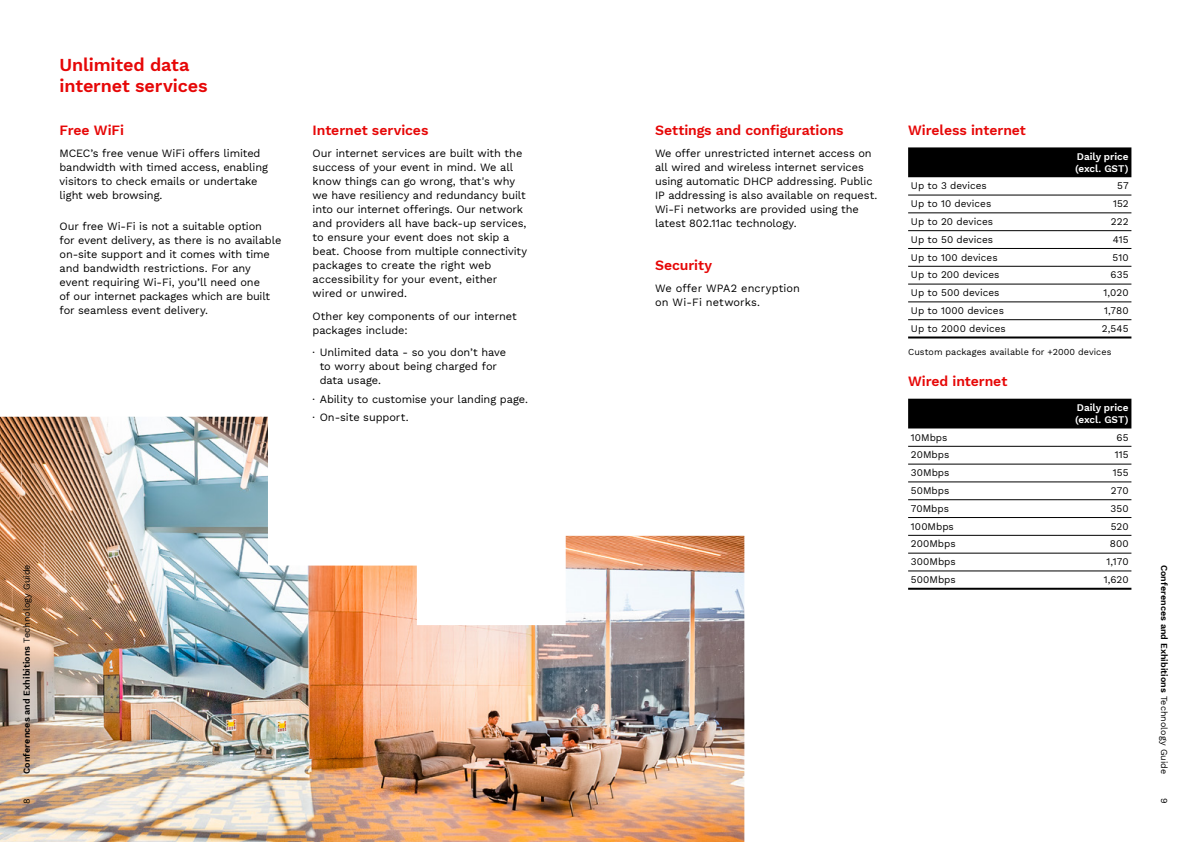
<style>
.page{position:relative;width:1191px;height:842px;background:#fff}
.page>*{position:absolute;margin:0;border:0;box-sizing:border-box;transform-origin:0 0}
.Body_Heading__Space_after{font:600 18px/21px "Work Sans";letter-spacing:-.01em;color:#e60707}
.Body_Subheading_1{font:600 14px "Work Sans";letter-spacing:-.005em;color:#e60707}
.Body__End{font:11px/14px "Work Sans";letter-spacing:-.01em;color:#000}
.Body{font:11px/14px "Work Sans";letter-spacing:-.005em;color:#000}
.Body__End-2{font:11px/14px "Work Sans";letter-spacing:.01em;color:#000}
.Table_Body{font:10px "Work Sans";color:#000}
.Table_Heading{font:600 10px/12px "Work Sans";letter-spacing:-.005em;color:#fff}
.t1{font:600 9px "Work Sans";letter-spacing:.005em;color:#000}
.Note_Body{font:9px "Work Sans";letter-spacing:.005em;color:#000}
.s1{font-weight:400}
</style>
<div class="page">
<img style="left:0;top:417px;width:744px;height:425px">
<div style="left:908px;top:147px;width:223px;height:30px;background:#000"></div>
<hr style="left:908px;top:336px;width:149px;height:2px;background:#000">
<hr style="left:1057px;top:336px;width:74px;height:2px;background:#000">
<hr style="left:908px;top:195px;width:149px;height:1px;background:#000">
<hr style="left:1057px;top:195px;width:74px;height:1px;background:#000">
<hr style="left:908px;top:213px;width:149px;height:1px;background:#000">
<hr style="left:1057px;top:213px;width:74px;height:1px;background:#000">
<hr style="left:908px;top:230px;width:149px;height:1px;background:#000">
<hr style="left:1057px;top:230px;width:74px;height:1px;background:#000">
<hr style="left:908px;top:248px;width:149px;height:1px;background:#000">
<hr style="left:1057px;top:248px;width:74px;height:1px;background:#000">
<hr style="left:908px;top:266px;width:149px;height:1px;background:#000">
<hr style="left:1057px;top:266px;width:74px;height:1px;background:#000">
<hr style="left:908px;top:284px;width:149px;height:1px;background:#000">
<hr style="left:1057px;top:284px;width:74px;height:1px;background:#000">
<hr style="left:908px;top:302px;width:149px;height:1px;background:#000">
<hr style="left:1057px;top:302px;width:74px;height:1px;background:#000">
<hr style="left:908px;top:319px;width:149px;height:1px;background:#000">
<hr style="left:1057px;top:319px;width:74px;height:1px;background:#000">
<div style="left:908px;top:399px;width:223px;height:29px;background:#000"></div>
<hr style="left:908px;top:588px;width:149px;height:2px;background:#000">
<hr style="left:1057px;top:588px;width:74px;height:2px;background:#000">
<hr style="left:908px;top:446px;width:149px;height:1px;background:#000">
<hr style="left:1057px;top:446px;width:74px;height:1px;background:#000">
<hr style="left:908px;top:464px;width:149px;height:1px;background:#000">
<hr style="left:1057px;top:464px;width:74px;height:1px;background:#000">
<hr style="left:908px;top:482px;width:149px;height:1px;background:#000">
<hr style="left:1057px;top:482px;width:74px;height:1px;background:#000">
<hr style="left:908px;top:499px;width:149px;height:1px;background:#000">
<hr style="left:1057px;top:499px;width:74px;height:1px;background:#000">
<hr style="left:908px;top:517px;width:149px;height:1px;background:#000">
<hr style="left:1057px;top:517px;width:74px;height:1px;background:#000">
<hr style="left:908px;top:535px;width:149px;height:1px;background:#000">
<hr style="left:1057px;top:535px;width:74px;height:1px;background:#000">
<hr style="left:908px;top:553px;width:149px;height:1px;background:#000">
<hr style="left:1057px;top:553px;width:74px;height:1px;background:#000">
<hr style="left:908px;top:571px;width:149px;height:1px;background:#000">
<hr style="left:1057px;top:571px;width:74px;height:1px;background:#000">
<p class="Body_Heading__Space_after" style="left:60px;top:54px;width:149px">Unlimited data internet services</p>
<p class="Body_Subheading_1" style="left:60px;top:120px;width:66px">Free WiFi</p>
<p class="Body__End" style="left:60px;top:146px;width:210px">MCEC’s free venue WiFi offers limited bandwidth with timed access, enabling visitors to check emails or undertake light web browsing.</p>
<p class="Body__End" style="left:60px;top:219px;width:223px">Our free Wi-Fi is not a suitable option<br>for event delivery, as there is no available on-site support and it comes with time and bandwidth restrictions. For any event requiring Wi-Fi, you’ll need one<br>of our internet packages which are built for seamless event delivery.</p>
<p class="Body_Subheading_1" style="left:313px;top:120px;width:117px">Internet services</p>
<p class="Body" style="left:313px;top:146px;width:216px">Our internet services are built with the success of your event in mind. We all know things can go wrong, that's why we have resiliency and redundancy built into our internet offerings. Our network and providers all have back-up services, to ensure your event does not skip a beat. Choose from multiple connectivity packages to create the right web accessibility for your event, either wired or unwired.</p>
<p class="Body" style="left:313px;top:309px;width:206px">Other key components of our internet packages include:</p>
<p class="Body" style="left:320px;top:345px;width:188px;text-indent:-7px">∙ Unlimited data - so you don’t have to worry about being charged for data usage.</p>
<p class="Body" style="left:313px;top:391px;width:217px">∙ Ability to customise your landing page.</p>
<p class="Body" style="left:313px;top:410px;width:97px">∙ On-site support.</p>
<p class="t1" style="left:20px;top:774px;width:211px;rotate:-90deg">Conferences and Exhibitions <span class="s1">Technology Guide</span></p>
<p class="Note_Body" style="left:20px;top:804px;width:7px;rotate:-90deg">8</p>
<p class="Body_Subheading_1" style="left:655px;top:120px;width:190px">Settings and configurations</p>
<p class="Body__End" style="left:655px;top:146px;width:224px">We offer unrestricted internet access on all wired and wireless internet services using automatic DHCP addressing. Public IP addressing is also available on request.<br>Wi-Fi networks are provided using the latest 802.11ac technology.</p>
<p class="Body_Subheading_1" style="left:655px;top:255px;width:59px">Security</p>
<p class="Body__End-2" style="left:655px;top:281px;width:146px">We offer WPA2 encryption on Wi-Fi networks.</p>
<p class="Body_Subheading_1" style="left:908px;top:120px;width:119px">Wireless internet</p>
<p class="Table_Heading" style="left:1075px;top:150px;width:55px">Daily price (excl. GST)</p>
<p class="Table_Body" style="left:911px;top:178px;width:77px">Up to 3 devices</p>
<p class="Table_Body" style="left:1117px;top:178px;width:13px">57</p>
<p class="Table_Body" style="left:911px;top:196px;width:82px">Up to 10 devices</p>
<p class="Table_Body" style="left:1113px;top:196px;width:17px">152</p>
<p class="Table_Body" style="left:911px;top:214px;width:84px">Up to 20 devices</p>
<p class="Table_Body" style="left:1111px;top:214px;width:19px">222</p>
<p class="Table_Body" style="left:911px;top:232px;width:84px">Up to 50 devices</p>
<p class="Table_Body" style="left:1112px;top:232px;width:17px">415</p>
<p class="Table_Body" style="left:911px;top:250px;width:88px">Up to 100 devices</p>
<p class="Table_Body" style="left:1112px;top:250px;width:18px">510</p>
<p class="Table_Body" style="left:911px;top:267px;width:90px">Up to 200 devices</p>
<p class="Table_Body" style="left:1110px;top:267px;width:19px">635</p>
<p class="Table_Body" style="left:911px;top:285px;width:90px">Up to 500 devices</p>
<p class="Table_Body" style="left:1103px;top:285px;width:26px">1,020</p>
<p class="Table_Body" style="left:911px;top:303px;width:95px">Up to 1000 devices</p>
<p class="Table_Body" style="left:1104px;top:303px;width:26px">1,780</p>
<p class="Table_Body" style="left:911px;top:321px;width:96px">Up to 2000 devices</p>
<p class="Table_Body" style="left:1101px;top:321px;width:28px">2,545</p>
<p class="Note_Body" style="left:908px;top:345px;width:205px">Custom packages available for +2000 devices</p>
<p class="Body_Subheading_1" style="left:908px;top:371px;width:101px">Wired internet</p>
<p class="Table_Heading" style="left:1075px;top:401px;width:55px">Daily price (excl. GST)</p>
<p class="Table_Body" style="left:911px;top:430px;width:38px">10Mbps</p>
<p class="Table_Body" style="left:1116px;top:430px;width:13px">65</p>
<p class="Table_Body" style="left:911px;top:447px;width:40px">20Mbps</p>
<p class="Table_Body" style="left:1114px;top:447px;width:15px">115</p>
<p class="Table_Body" style="left:911px;top:465px;width:40px">30Mbps</p>
<p class="Table_Body" style="left:1113px;top:465px;width:17px">155</p>
<p class="Table_Body" style="left:911px;top:483px;width:40px">50Mbps</p>
<p class="Table_Body" style="left:1111px;top:483px;width:19px">270</p>
<p class="Table_Body" style="left:911px;top:501px;width:40px">70Mbps</p>
<p class="Table_Body" style="left:1110px;top:501px;width:20px">350</p>
<p class="Table_Body" style="left:911px;top:519px;width:44px">100Mbps</p>
<p class="Table_Body" style="left:1110px;top:519px;width:19px">520</p>
<p class="Table_Body" style="left:911px;top:536px;width:46px">200Mbps</p>
<p class="Table_Body" style="left:1109px;top:536px;width:20px">800</p>
<p class="Table_Body" style="left:911px;top:554px;width:46px">300Mbps</p>
<p class="Table_Body" style="left:1106px;top:554px;width:24px">1,170</p>
<p class="Table_Body" style="left:911px;top:572px;width:46px">500Mbps</p>
<p class="Table_Body" style="left:1103px;top:572px;width:26px">1,620</p>
<p class="t1" style="left:1171px;top:564px;width:211px;rotate:90deg">Conferences and Exhibitions <span class="s1">Technology Guide</span></p>
<p class="Note_Body" style="left:1171px;top:798px;width:7px;rotate:90deg">9</p>
</div>
